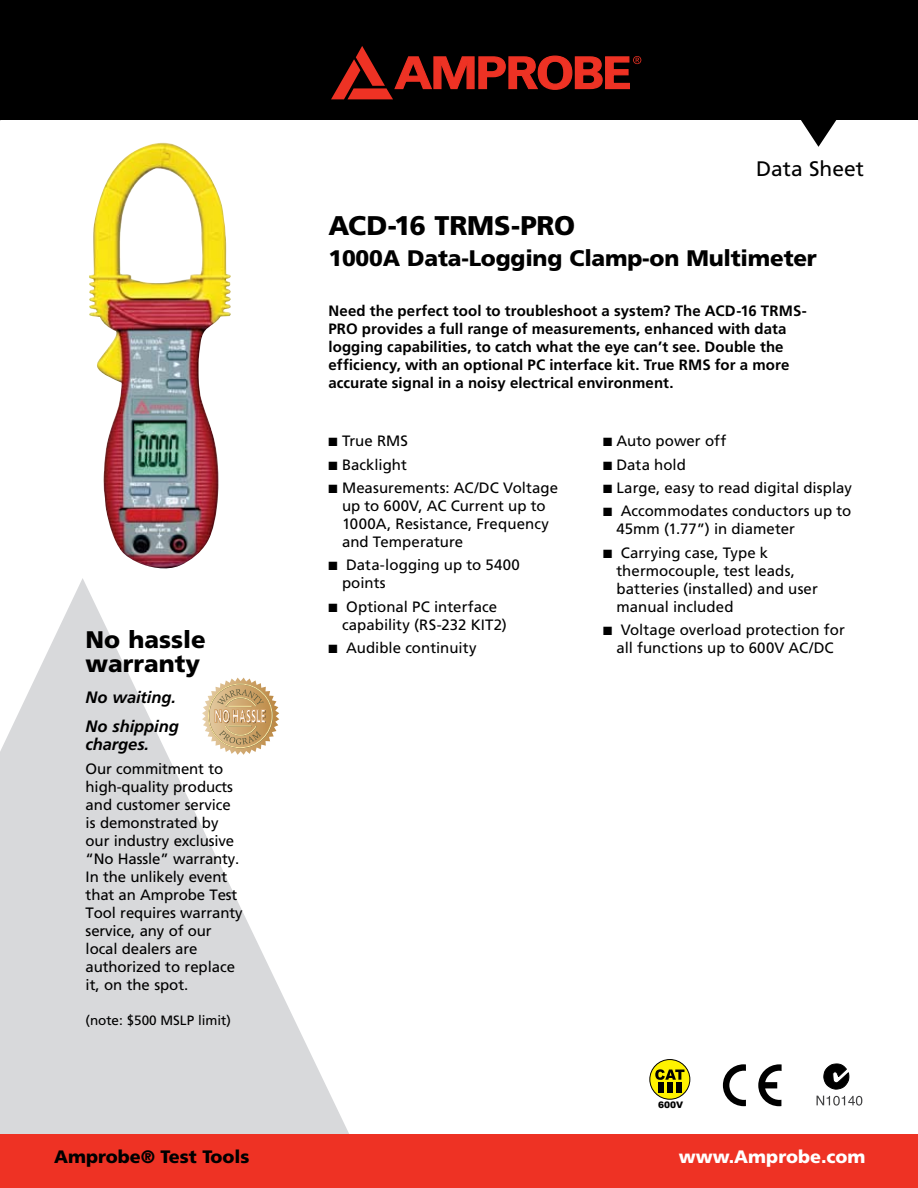
<style>
.page{position:relative;width:918px;height:1188px;background:#fff}
.page>*{position:absolute;margin:0;border:0;box-sizing:border-box;transform-origin:0 0}
.t1{font:900 27px "Frutiger";letter-spacing:-.01em;color:#000}
.t2{font:900 24px/24px "Frutiger";color:#000}
.t3{font:900 22.5px "Frutiger";letter-spacing:-.01em;color:#000}
.t4{font:21px "Frutiger";color:#000}
.t5{font:900 18px "Frutiger";color:#000}
.t6{font:900 18px "Frutiger";color:#fff}
.t7{font:italic 700 16.5px/28.5px "Frutiger";letter-spacing:-.005em;color:#000}
.t8{font:15px/18px "Frutiger";letter-spacing:-.005em;color:#000}
.t9{font:700 15px/18px "Frutiger";letter-spacing:.005em;color:#000}
.t10{font:13.5px "Frutiger";letter-spacing:-.005em;color:#000}
.t11{font:900 9px "Arial";color:#000}
</style>
<div class="page">
<svg style="left:0;top:578px;width:349px;height:556px;fill:#d8d9db"></svg>
<div style="left:0;top:0;width:918px;height:120px;background:#000"></div>
<div style="left:0;top:1134px;width:918px;height:54px;background:#ee3224"></div>
<svg style="left:331px;top:46px;width:310px;height:53px"></svg>
<svg style="left:801px;top:120px;width:36px;height:27px"></svg>
<svg style="left:202px;top:678px;width:77px;height:77px"></svg>
<img style="left:89px;top:143px;width:142px;height:426px">
<svg style="left:758px;top:1064px;width:24px;height:42px"></svg>
<svg style="left:723px;top:1064px;width:23px;height:42px"></svg>
<svg style="left:817px;top:1096px;width:45px;height:10px"></svg>
<svg style="left:823px;top:1064px;width:27px;height:26px"></svg>
<div style="left:650px;top:1060px;width:40px;height:39px;background:#fff200;border-radius:50%"></div>
<div style="left:650px;top:1059px;width:40px;height:41px;border:1px solid #000;border-radius:50%"></div>
<svg style="left:655px;top:1069px;width:29px;height:11px"></svg>
<div style="left:658px;top:1082px;width:6px;height:10px;background:#000"></div>
<div style="left:668px;top:1082px;width:5px;height:10px;background:#000"></div>
<div style="left:677px;top:1082px;width:5px;height:10px;background:#000"></div>
<h3 class="t4" style="left:756px;top:156px;width:109px">Data Sheet</h3>
<h2 class="t2" style="left:86px;top:627px;width:122px">No hassle warranty</h2>
<p class="t7" style="left:86px;top:683px;width:95px">No waiting.<br>No shipping</p>
<p class="t7" style="left:86px;top:730px;width:65px">charges.</p>
<p class="t8" style="left:86px;top:760px;width:158px">Our commitment to high-quality products and customer service is demonstrated by our industry exclusive “No Hassle” warranty.<br>In the unlikely event that an Amprobe Test<br>Tool requires warranty service, any of our local dealers are authorized to replace it, on the spot.</p>
<p class="t10" style="left:86px;top:1012px;width:147px">(note: $500 MSLP limit)</p>
<h1 class="t1" style="left:328px;top:209px;width:248px">ACD-16 TRMS-PRO</h1>
<h3 class="t3" style="left:328px;top:245px;width:490px">1000A Data-Logging Clamp-on Multimeter</h3>
<p class="t9" style="left:328px;top:301px;width:480px">Need the perfect tool to troubleshoot a system? The ACD-16 TRMS-PRO provides a full range of measurements, enhanced with data logging capabilities, to catch what the eye can’t see. Double the efficiency, with an optional PC interface kit. True RMS for a more accurate signal in a noisy electrical environment.</p>
<p class="t8" style="left:329px;top:432px;width:81px">■ True RMS</p>
<p class="t8" style="left:329px;top:455px;width:80px">■ Backlight</p>
<p class="t8" style="left:342px;top:479px;width:218px;text-indent:-13px">■ Measurements: AC/DC Voltage up to 600V, AC Current up to<br>1000A, Resistance, Frequency and Temperature</p>
<p class="t8" style="left:342px;top:556px;width:179px;text-indent:-13px">■ Data-logging up to 5400 points</p>
<p class="t8" style="left:342px;top:597px;width:166px;text-indent:-13px">■ Optional PC interface capability (RS-232 KIT2)</p>
<p class="t8" style="left:329px;top:639px;width:150px">■ Audible continuity</p>
<p class="t8" style="left:603px;top:432px;width:125px">■ Auto power off</p>
<p class="t8" style="left:603px;top:455px;width:84px">■ Data hold</p>
<p class="t8" style="left:603px;top:479px;width:250px">■ Large, easy to read digital display</p>
<p class="t8" style="left:616px;top:502px;width:236px;text-indent:-13px">■ Accommodates conductors up to<br>45mm (1.77”) in diameter</p>
<p class="t8" style="left:616px;top:543px;width:203px;text-indent:-13px">■ Carrying case, Type k thermocouple, test leads, batteries (installed) and user manual included</p>
<p class="t8" style="left:603px;top:621px;width:243px;text-align:center">■ Voltage overload protection for all functions up to 600V AC/DC</p>
<p class="t11" style="left:658px;top:1100px;width:27px">600V</p>
<p class="t5" style="left:54px;top:1146px;width:197px">Amprobe® Test Tools</p>
<p class="t6" style="left:679px;top:1146px;width:188px">www.Amprobe.com</p>
</div>
